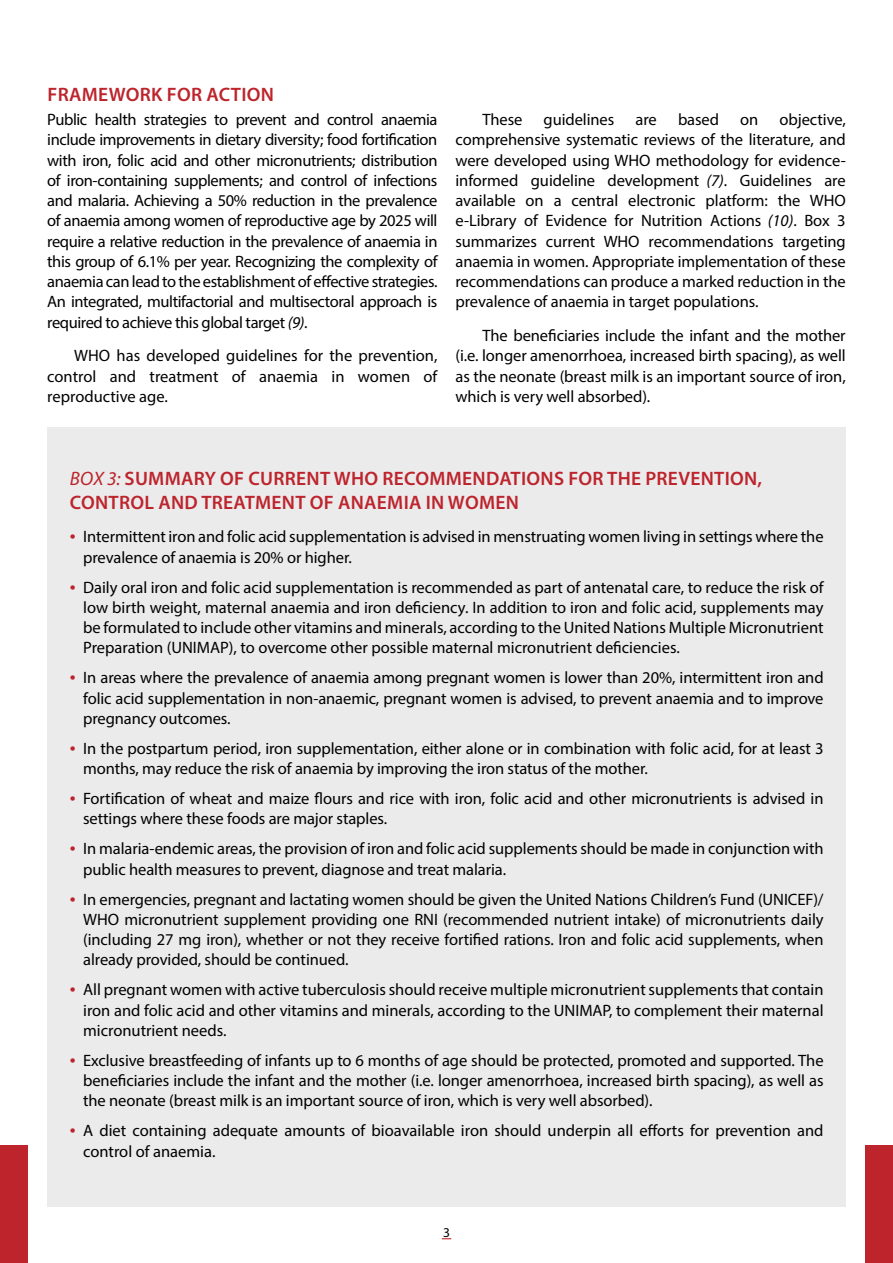
<style>
.page{position:relative;width:893px;height:1263px;background:#fff}
.page>*{position:absolute;margin:0;border:0;box-sizing:border-box;transform-origin:0 0}
.t1{font:600 19.5px/23.4px "Myriad Pro";letter-spacing:.015em;color:#bd242c}
.t2{font:16.5px/20.2px "Myriad Pro";letter-spacing:-.005em;color:#000;text-align:justify}
.t3{font:13.5px "Myriad Pro";color:#000}
.s1{font-style:italic}
.s2{font-weight:400;font-style:italic}
.s3{font-size:21px;color:#bd242c}
</style>
<div class="page">
<div style="left:0;top:1145px;width:27px;height:118px;background:#bd242c"></div>
<div style="left:865px;top:1145px;width:28px;height:118px;background:#bd242c"></div>
<div style="left:47px;top:427px;width:799px;height:780px;background:#ebebec"></div>
<p class="t1" style="left:47px;top:83px;width:228px">FRAMEWORK FOR ACTION</p>
<p class="t2" style="left:47px;top:109px;width:392px">Public health strategies to prevent and control anaemia include improvements in dietary diversity; food fortification with iron, folic acid and other micronutrients; distribution of iron-containing supplements; and control of infections and malaria. Achieving a 50% reduction in the prevalence of anaemia among women of reproductive age by 2025 will require a relative reduction in the prevalence of anaemia in this group of 6.1% per year. Recognizing the complexity of anaemia can lead to the establishment of effective strategies.<br>An integrated, multifactorial and multisectoral approach is required to achieve this global target <span class="s1">(9)</span>.</p>
<p class="t2" style="left:47px;top:345px;width:392px;text-indent:27px">WHO has developed guidelines for the prevention, control and treatment of anaemia in women of reproductive age.</p>
<p class="t2" style="left:455px;top:109px;width:392px;text-indent:324px">objective, comprehensive systematic reviews of the literature, and were developed using WHO methodology for evidence&shy;informed guideline development <span class="s1">(7)</span>. Guidelines are available on a central electronic platform: the WHO e-Library of Evidence for Nutrition Actions <span class="s1">(10)</span>. Box 3 summarizes current WHO recommendations targeting anaemia in women. Appropriate implementation of these recommendations can produce a marked reduction in the prevalence of anaemia in target populations.</p>
<p class="t2" style="left:455px;top:325px;width:392px;text-indent:27px">The beneficiaries include the infant and the mother (i.e. longer amenorrhoea, increased birth spacing), as well as the neonate (breast milk is an important source of iron, which is very well absorbed).</p>
<p class="t2" style="left:482px;top:109px;width:41px">These</p>
<p class="t2" style="left:544px;top:109px;width:72px">guidelines</p>
<p class="t2" style="left:635px;top:109px;width:23px">are</p>
<p class="t2" style="left:678px;top:109px;width:43px">based</p>
<p class="t2" style="left:740px;top:109px;width:20px">on</p>
<p class="t1" style="left:70px;top:467px;width:694px"><span class="s2">BOX 3:</span> SUMMARY OF CURRENT WHO RECOMMENDATIONS FOR THE PREVENTION,<br>CONTROL AND TREATMENT OF ANAEMIA IN WOMEN</p>
<p class="t2" style="left:83px;top:527px;width:742px;text-indent:-14px"><span class="s3">•</span> Intermittent iron and folic acid supplementation is advised in menstruating women living in settings where the prevalence of anaemia is 20% or higher.</p>
<p class="t2" style="left:83px;top:577px;width:742px;text-indent:-14px"><span class="s3">•</span> Daily oral iron and folic acid supplementation is recommended as part of antenatal care, to reduce the risk of low birth weight, maternal anaemia and iron deficiency. In addition to iron and folic acid, supplements may be formulated to include other vitamins and minerals, according to the United Nations Multiple Micronutrient Preparation (UNIMAP), to overcome other possible maternal micronutrient deficiencies.</p>
<p class="t2" style="left:83px;top:667px;width:742px;text-indent:-14px"><span class="s3">•</span> In areas where the prevalence of anaemia among pregnant women is lower than 20%, intermittent iron and folic acid supplementation in non-anaemic, pregnant women is advised, to prevent anaemia and to improve pregnancy outcomes.</p>
<p class="t2" style="left:83px;top:738px;width:742px;text-indent:-14px"><span class="s3">•</span> In the postpartum period, iron supplementation, either alone or in combination with folic acid, for at least 3 months, may reduce the risk of anaemia by improving the iron status of the mother.</p>
<p class="t2" style="left:83px;top:788px;width:742px;text-indent:-14px"><span class="s3">•</span> Fortification of wheat and maize flours and rice with iron, folic acid and other micronutrients is advised in settings where these foods are major staples.</p>
<p class="t2" style="left:83px;top:838px;width:742px;text-indent:-14px"><span class="s3">•</span> In malaria-endemic areas, the provision of iron and folic acid supplements should be made in conjunction with public health measures to prevent, diagnose and treat malaria.</p>
<p class="t2" style="left:83px;top:889px;width:742px;text-indent:-14px"><span class="s3">•</span> In emergencies, pregnant and lactating women should be given the United Nations Children’s Fund (UNICEF)/ WHO micronutrient supplement providing one RNI (recommended nutrient intake) of micronutrients daily (including 27 mg iron), whether or not they receive fortified rations. Iron and folic acid supplements, when already provided, should be continued.</p>
<p class="t2" style="left:83px;top:979px;width:742px;text-indent:-14px"><span class="s3">•</span> All pregnant women with active tuberculosis should receive multiple micronutrient supplements that contain iron and folic acid and other vitamins and minerals, according to the UNIMAP, to complement their maternal micronutrient needs.</p>
<p class="t2" style="left:83px;top:1050px;width:742px;text-indent:-14px"><span class="s3">•</span> Exclusive breastfeeding of infants up to 6 months of age should be protected, promoted and supported. The beneficiaries include the infant and the mother (i.e. longer amenorrhoea, increased birth spacing), as well as the neonate (breast milk is an important source of iron, which is very well absorbed).</p>
<p class="t2" style="left:83px;top:1120px;width:742px;text-indent:-13px"><span class="s3">•</span> A diet containing adequate amounts of bioavailable iron should underpin all efforts for prevention and control of anaemia.</p>
<p class="t3" style="left:443px;top:1224px;width:8px">3</p>
</div>
